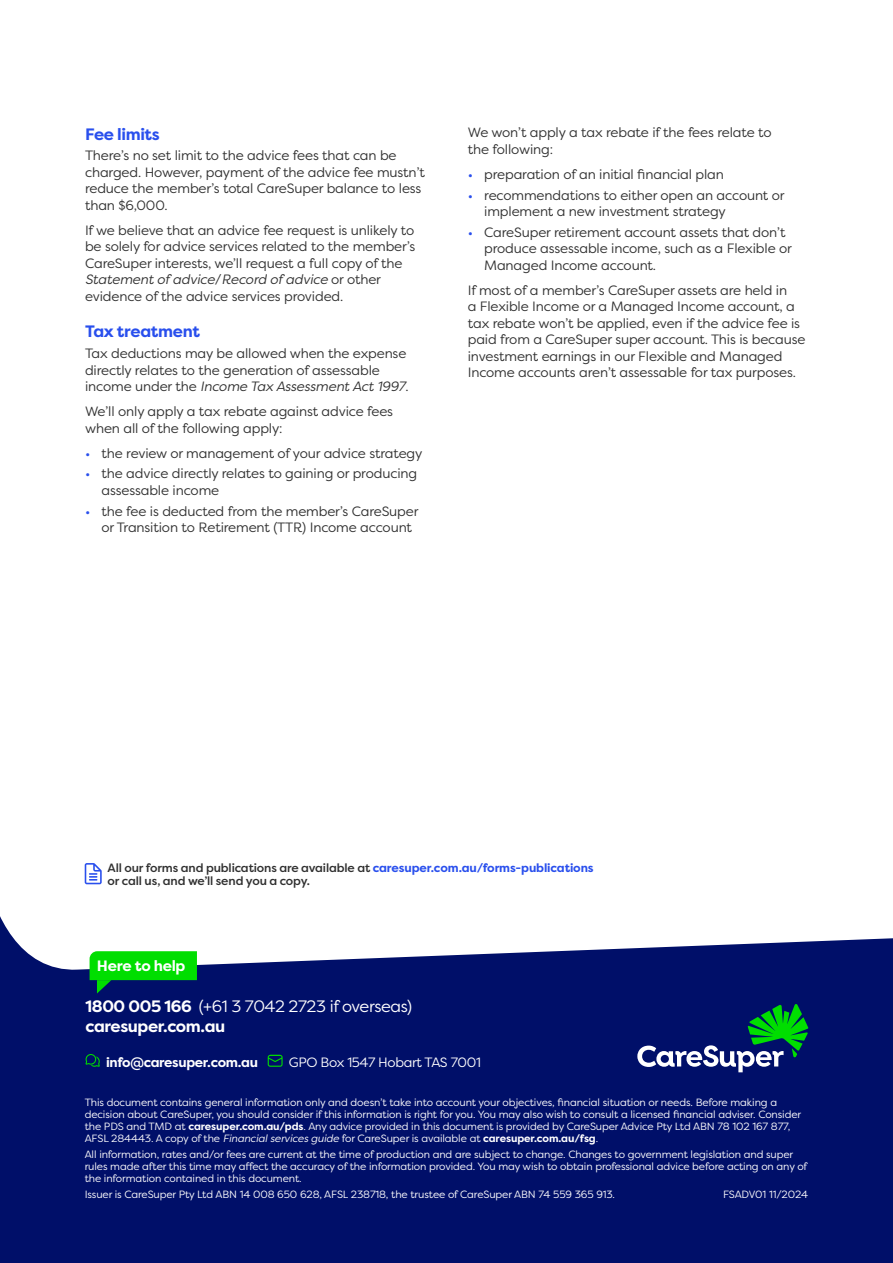
<style>
.page{position:relative;width:893px;height:1263px;background:#fff}
.page>*{position:absolute;margin:0;border:0;box-sizing:border-box;transform-origin:0 0}
.t1{font:700 16.5px/19.5px "Filson Pro";letter-spacing:-.025em;color:#fff}
.H2_-_11pt_Mid_Blue{font:700 16.5px "Filson Pro";letter-spacing:-.025em;color:#294fed}
.t2{font:700 15px "Filson Pro";letter-spacing:-.015em;color:#fff}
.Body_Copy_-_9pt_Charcoal{font:13.5px/16.5px "Filson Pro";letter-spacing:-.01em;color:#303030}
.t3{font:13.5px "Filson Pro";letter-spacing:-.025em;color:#fff}
.t4{font:700 13.5px "Filson Pro";letter-spacing:-.025em;color:#fff}
.t5{font:500 12px/13.5px "Filson Pro";letter-spacing:-.01em;color:#303030}
.t6{font:10.5px/12px "Filson Pro";letter-spacing:-.01em;color:#fff}
.s1{font-style:italic}
.s2{color:#294fed}
.s3{font-weight:700;color:#294fed}
.s4{font-weight:400}
.s5{font-weight:700}
</style>
<div class="page">
<div style="left:0;top:835px;width:893px;height:428px;background:#000f69"></div>
<svg style="left:0;top:835px;width:893px;height:137px;background:#dedfeb"></svg>
<svg style="left:90px;top:951px;width:107px;height:42px"></svg>
<svg style="left:637px;top:1004px;width:171px;height:68px"></svg>
<svg style="left:85px;top:1054px;width:15px;height:13px"></svg>
<svg style="left:268px;top:1055px;width:15px;height:12px"></svg>
<svg style="left:85px;top:863px;width:17px;height:21px"></svg>
<p class="H2_-_11pt_Mid_Blue" style="left:85px;top:123px;width:76px">Fee limits</p>
<p class="Body_Copy_-_9pt_Charcoal" style="left:85px;top:147px;width:341px">There’s no set limit to the advice fees that can be charged. However, payment of the advice fee mustn’t reduce the member’s total CareSuper balance to less than $6,000.</p>
<p class="Body_Copy_-_9pt_Charcoal" style="left:85px;top:221px;width:332px">If we believe that an advice fee request is unlikely to be solely for advice services related to the member’s CareSuper interests, we’ll request a full copy of the <span class="s1">Statement of advice</span>/<span class="s1">Record of advice</span> or other evidence of the advice services provided.</p>
<p class="H2_-_11pt_Mid_Blue" style="left:85px;top:321px;width:116px">Tax treatment</p>
<p class="Body_Copy_-_9pt_Charcoal" style="left:85px;top:345px;width:325px">Tax deductions may be allowed when the expense directly relates to the generation of assessable income under the <span class="s1">Income Tax Assessment Act 1997</span>.</p>
<p class="Body_Copy_-_9pt_Charcoal" style="left:85px;top:403px;width:310px">We’ll only apply a tax rebate against advice fees when all of the following apply:</p>
<p class="Body_Copy_-_9pt_Charcoal" style="left:85px;top:444px;width:339px"><span class="s2">•</span> the review or management of your advice strategy</p>
<p class="Body_Copy_-_9pt_Charcoal" style="left:102px;top:465px;width:317px;text-indent:-16px"><span class="s2">•</span> the advice directly relates to gaining or producing assessable income</p>
<p class="Body_Copy_-_9pt_Charcoal" style="left:102px;top:502px;width:318px;text-indent:-16px"><span class="s2">•</span> the fee is deducted from the member’s CareSuper or Transition to Retirement (TTR) Income account</p>
<p class="Body_Copy_-_9pt_Charcoal" style="left:468px;top:124px;width:305px">We won’t apply a tax rebate if the fees relate to the following:</p>
<p class="Body_Copy_-_9pt_Charcoal" style="left:468px;top:165px;width:258px"><span class="s2">•</span> preparation of an initial financial plan</p>
<p class="Body_Copy_-_9pt_Charcoal" style="left:484px;top:186px;width:302px;text-indent:-16px"><span class="s2">•</span> recommendations to either open an account or implement a new investment strategy</p>
<p class="Body_Copy_-_9pt_Charcoal" style="left:484px;top:223px;width:309px;text-indent:-16px"><span class="s2">•</span> CareSuper retirement account assets that don’t produce assessable income, such as a Flexible or<br>Managed Income account.</p>
<p class="Body_Copy_-_9pt_Charcoal" style="left:468px;top:281px;width:339px">If most of a member’s CareSuper assets are held in<br>a Flexible Income or a Managed Income account, a tax rebate won’t be applied, even if the advice fee is paid from a CareSuper super account. This is because investment earnings in our Flexible and Managed Income accounts aren’t assessable for tax purposes.</p>
<p class="t5" style="left:108px;top:860px;width:488px">All our forms and publications are available at <span class="s3">caresuper.com.au/forms-publications </span>or call us, and we’ll send you a copy.</p>
<p class="t2" style="left:97px;top:956px;width:90px">Here to help</p>
<p class="t1" style="left:86px;top:997px;width:328px">1800 005 166 <span class="s4">(+61 3 7042 2723 if overseas) </span>caresuper.com.au</p>
<p class="t4" style="left:106px;top:1053px;width:153px">info@caresuper.com.au</p>
<p class="t3" style="left:289px;top:1053px;width:193px">GPO Box 1547 Hobart TAS 7001</p>
<p class="t6" style="left:85px;top:1096px;width:718px">This document contains general information only and doesn’t take into account your objectives, financial situation or needs. Before making a decision about CareSuper, you should consider if this information is right for you. You may also wish to consult a licensed financial adviser. Consider the PDS and TMD at <span class="s5">caresuper.com.au/pds</span>. Any advice provided in this document is provided by CareSuper Advice Pty Ltd ABN 78 102 167 877, AFSL 284443. A copy of the <span class="s1">Financial services guide</span> for CareSuper is available at <span class="s5">caresuper.com.au/fsg</span>.</p>
<p class="t6" style="left:85px;top:1148px;width:724px">All information, rates and/or fees are current at the time of production and are subject to change. Changes to government legislation and super rules made after this time may affect the accuracy of the information provided. You may wish to obtain professional advice before acting on any of the information contained in this document.</p>
<p class="t6" style="left:85px;top:1188px;width:532px">Issuer is CareSuper Pty Ltd ABN 14 008 650 628, AFSL 238718, the trustee of CareSuper ABN 74 559 365 913.</p>
<p class="t6" style="left:723px;top:1188px;width:87px">FSADV01 11/2024</p>
</div>
